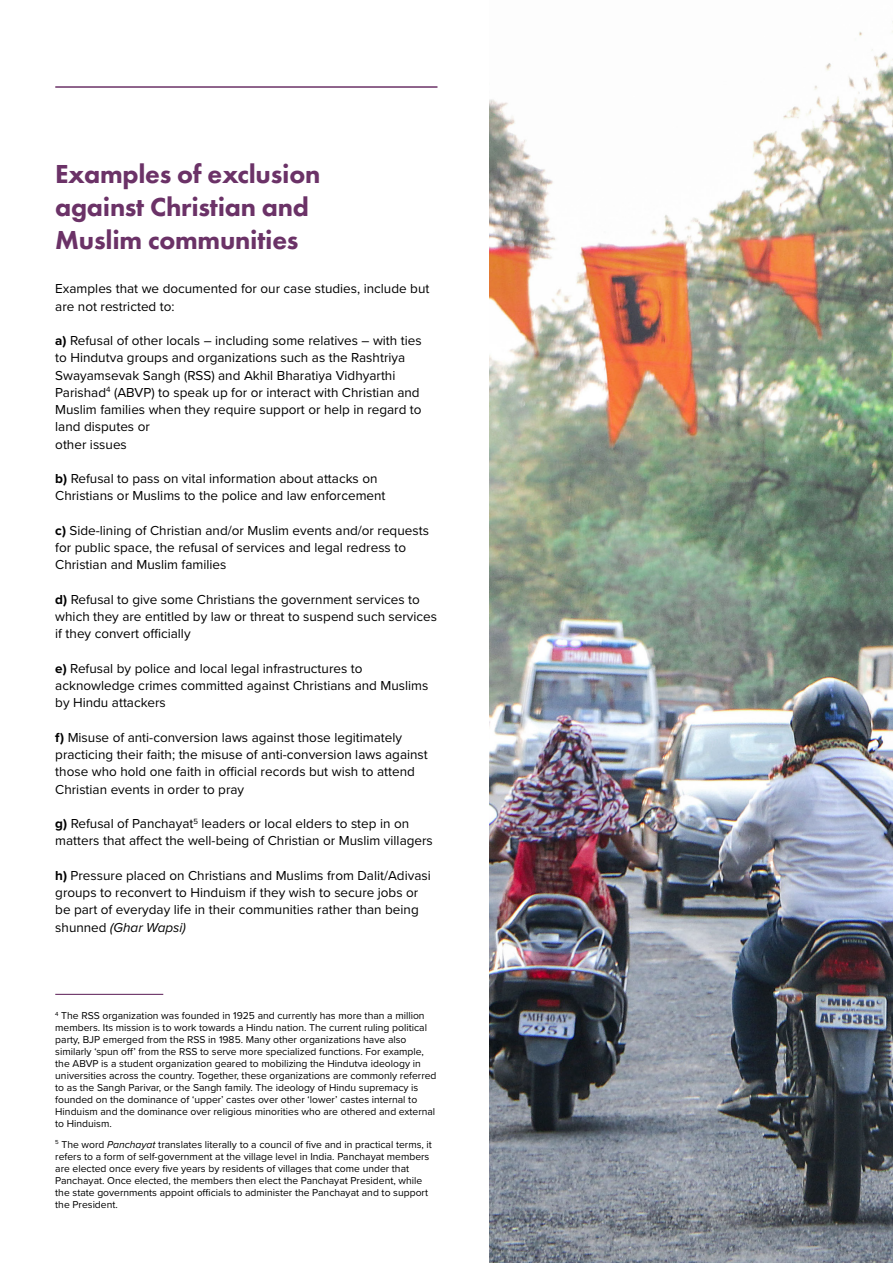
<style>
.page{position:relative;width:893px;height:1263px;background:#fff}
.page>*{position:absolute;margin:0;border:0;box-sizing:border-box;transform-origin:0 0}
.t1{font:800 27px/33px "Futura PT";letter-spacing:-.01em;color:#6b3267}
.t2{font:13.5px/17.2px "Proxima Nova";color:#000}
.t3{font:10.35px/12px "Proxima Nova";color:#000}
.s1{font-weight:700}
.s2{font-style:italic}
</style>
<div class="page">
<hr style="left:55px;top:994px;width:108px;height:1px;background:#6b3267">
<img style="left:489px;top:21px;width:404px;height:1242px">
<hr style="left:55px;top:86px;width:382px;height:2px;background:#6b3267">
<h1 class="t1" style="left:55px;top:157px;width:267px">Examples of exclusion against Christian and<br>Muslim communities</h1>
<p class="t2" style="left:55px;top:280px;width:376px">Examples that we documented for our case studies, include but are not restricted to:</p>
<p class="t2" style="left:55px;top:331px;width:368px"><span class="s1">a)</span> Refusal of other locals – including some relatives – with ties to Hindutva groups and organizations such as the Rashtriya Swayamsevak Sangh (RSS) and Akhil Bharatiya Vidhyarthi Parishad<sup>4</sup> (ABVP) to speak up for or interact with Christian and Muslim families when they require support or help in regard to land disputes or<br>other issues</p>
<p class="t2" style="left:55px;top:469px;width:332px"><span class="s1">b)</span> Refusal to pass on vital information about attacks on<br>Christians or Muslims to the police and law enforcement</p>
<p class="t2" style="left:55px;top:521px;width:375px"><span class="s1">c)</span> Side-lining of Christian and/or Muslim events and/or requests for public space, the refusal of services and legal redress to<br>Christian and Muslim families</p>
<p class="t2" style="left:55px;top:590px;width:383px"><span class="s1">d)</span> Refusal to give some Christians the government services to which they are entitled by law or threat to suspend such services if they convert officially</p>
<p class="t2" style="left:55px;top:659px;width:375px"><span class="s1">e)</span> Refusal by police and local legal infrastructures to acknowledge crimes committed against Christians and Muslims by Hindu attackers</p>
<p class="t2" style="left:55px;top:728px;width:374px"><span class="s1">f)</span> Misuse of anti-conversion laws against those legitimately practicing their faith; the misuse of anti-conversion laws against those who hold one faith in official records but wish to attend Christian events in order to pray</p>
<p class="t2" style="left:55px;top:814px;width:379px"><span class="s1">g)</span> Refusal of Panchayat<sup>5</sup> leaders or local elders to step in on matters that affect the well-being of Christian or Muslim villagers</p>
<p class="t2" style="left:55px;top:866px;width:377px"><span class="s1">h)</span> Pressure placed on Christians and Muslims from Dalit/Adivasi groups to reconvert to Hinduism if they wish to secure jobs or be part of everyday life in their communities rather than being shunned <span class="s2">(Ghar Wapsi)</span></p>
<p class="t3" style="left:55px;top:1009px;width:383px"><sup>4</sup> The RSS organization was founded in 1925 and currently has more than a million members. Its mission is to work towards a Hindu nation. The current ruling political party, BJP emerged from the RSS in 1985. Many other organizations have also similarly ‘spun off’ from the RSS to serve more specialized functions. For example, the ABVP is a student organization geared to mobilizing the Hindutva ideology in universities across the country. Together, these organizations are commonly referred to as the Sangh Parivar, or the Sangh family. The ideology of Hindu supremacy is founded on the dominance of ‘upper’ castes over other ‘lower’ castes internal to Hinduism and the dominance over religious minorities who are othered and external to Hinduism.</p>
<p class="t3" style="left:55px;top:1138px;width:378px"><sup>5</sup> The word <span class="s2">Panchayat</span> translates literally to a council of five and in practical terms, it refers to a form of self-government at the village level in India. Panchayat members are elected once every five years by residents of villages that come under that Panchayat. Once elected, the members then elect the Panchayat President, while the state governments appoint officials to administer the Panchayat and to support the President.</p>
</div>
